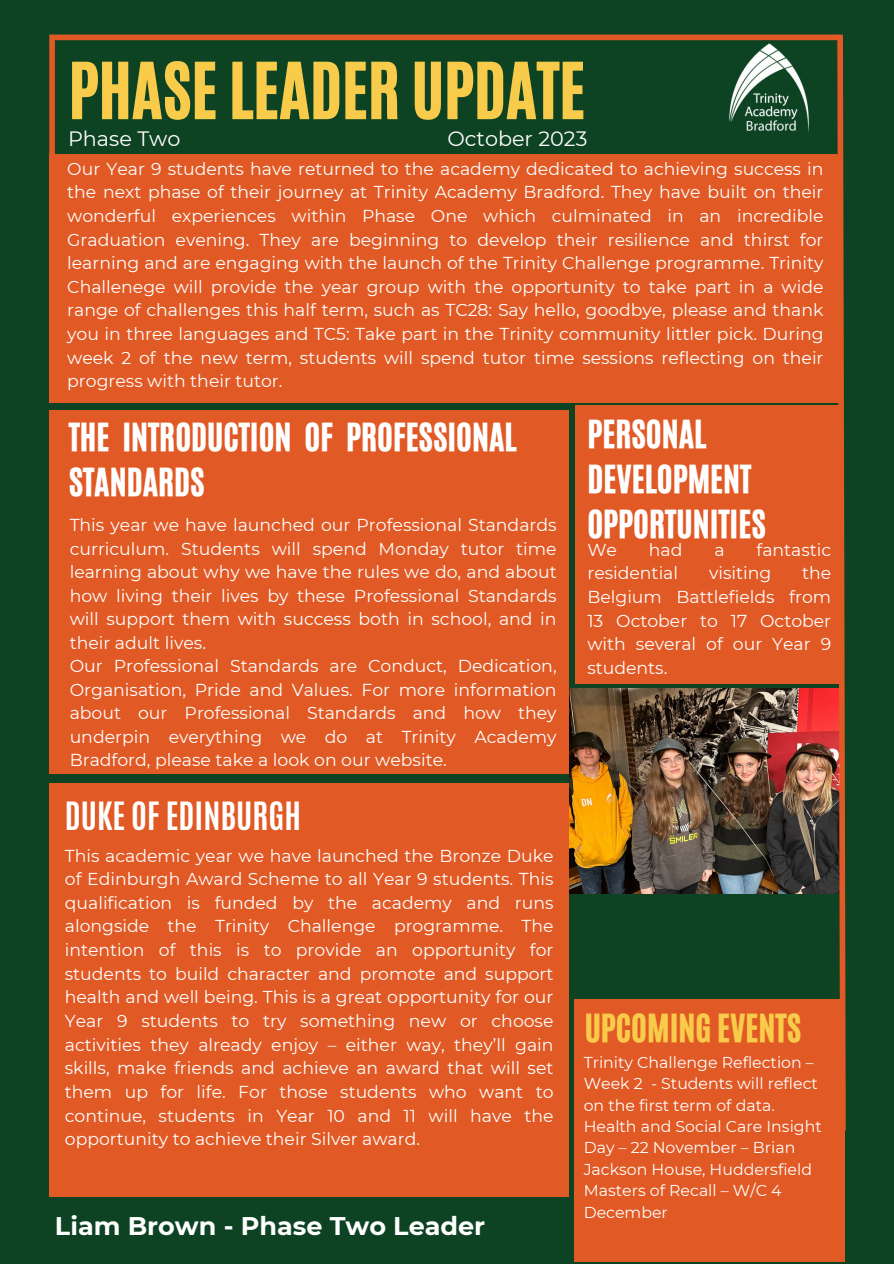
<style>
.page{position:relative;width:894px;height:1264px;background:#fff}
.page>*{position:absolute;margin:0;border:0;box-sizing:border-box;transform-origin:0 0}
.t1{font:64.95px "CA Generated";color:#f9cb4b}
.t2{font:32.55px/45px "CA Generated";color:#fff}
.t3{font:700 32.55px "Antonio";color:#fff}
.t4{font:32.55px "CA Generated";color:#f9cb4b}
.t5{font:700 25.5px "Montserrat";color:#fff}
.t6{font:20.7px "Montserrat";color:#fff}
.t7{font:17.25px/23.7px "Montserrat";color:#fff;text-align:justify}
.t8{font:15.75px/21.3px "Montserrat";color:#fff}
</style>
<div class="page">
<div style="left:0;top:0;width:893px;height:1263px;background:#0d4323"></div>
<img style="left:569px;top:688px;width:265px;height:205px">
<div style="left:49px;top:154px;width:792px;height:248px;background:#e15924"></div>
<div style="left:575px;top:405px;width:266px;height:279px;background:#e15924"></div>
<div style="left:49px;top:410px;width:520px;height:364px;background:#e15924"></div>
<div style="left:574px;top:998px;width:270px;height:263px;background:#e15924"></div>
<div style="left:55px;top:35px;width:783px;height:5px;background:#e15924"></div>
<svg style="left:834px;top:34px;width:12px;height:1101px"></svg>
<div style="left:49px;top:35px;width:6px;height:247px;background:#e15924"></div>
<img style="left:701px;top:40px;width:135px;height:96px">
<div style="left:49px;top:783px;width:520px;height:413px;background:#e15924"></div>
<p class="t1" style="left:69px;top:44px;width:518px">PHASE LEADER UPDATE</p>
<p class="t6" style="left:68px;top:126px;width:114px">Phase Two</p>
<p class="t6" style="left:447px;top:126px;width:141px">October 2023</p>
<p class="t7" style="left:67px;top:156px;width:757px">Our Year 9 students have returned to the academy dedicated to achieving success in the next phase of their journey at Trinity Academy Bradford. They have built on their wonderful experiences within Phase One which culminated in an incredible Graduation evening. They are beginning to develop their resilience and thirst for learning and are engaging with the launch of the Trinity Challenge programme. Trinity Challenege will provide the year group with the opportunity to take part in a wide range of challenges this half term, such as TC28: Say hello, goodbye, please and thank you in three languages and TC5: Take part in the Trinity community littler pick. During week 2 of the new term, students will spend tutor time sessions reflecting on their progress with their tutor.</p>
<p class="t2" style="left:69px;top:415px;width:449px">THE INTRODUCTION OF PROFESSIONAL<br>STANDARDS</p>
<p class="t2" style="left:587px;top:411px;width:180px">PERSONAL<br>DEVELOPMENT<br>OPPORTUNITIES</p>
<p class="t7" style="left:70px;top:513px;width:488px">This year we have launched our Professional Standards curriculum. Students will spend Monday tutor time learning about why we have the rules we do, and about how living their lives by these Professional Standards will support them with success both in school, and in their adult lives.</p>
<p class="t7" style="left:70px;top:654px;width:488px">Our Professional Standards are Conduct, Dedication, Organisation, Pride and Values. For more information about our Professional Standards and how they underpin everything we do at Trinity Academy Bradford, please take a look on our website.</p>
<p class="t7" style="left:587px;top:537px;width:31px">We</p>
<p class="t7" style="left:648px;top:537px;width:35px">had</p>
<p class="t7" style="left:714px;top:537px;width:12px">a</p>
<p class="t7" style="left:756px;top:537px;width:76px">fantastic</p>
<p class="t7" style="left:587px;top:561px;width:92px">residential</p>
<p class="t7" style="left:708px;top:561px;width:64px">visiting</p>
<p class="t7" style="left:587px;top:561px;width:245px;text-indent:215px">the Belgium Battlefields from 13 October to 17 October with several of our Year 9 students.</p>
<p class="t3" style="left:65px;top:793px;width:237px">DUKE OF EDINBURGH</p>
<p class="t7" style="left:65px;top:843px;width:490px">This academic year we have launched the Bronze Duke of Edinburgh Award Scheme to all Year 9 students. This qualification is funded by the academy and runs alongside the Trinity Challenge programme. The intention of this is to provide an opportunity for students to build character and promote and support health and well being. This is a great opportunity for our Year 9 students to try something new or choose activities they already enjoy – either way, they’ll gain skills, make friends and achieve an award that will set them up for life. For those students who want to continue, students in Year 10 and 11 will have the opportunity to achieve their Silver award.</p>
<p class="t5" style="left:55px;top:1210px;width:431px">Liam Brown - Phase Two Leader</p>
<p class="t4" style="left:584px;top:1005px;width:218px">UPCOMING EVENTS</p>
<p class="t8" style="left:583px;top:1051px;width:236px">Trinity Challenge Reflection –<br>Week 2 - Students will reflect on the first term of data.</p>
<p class="t8" style="left:583px;top:1115px;width:239px">Health and Social Care Insight<br>Day – 22 November – Brian<br>Jackson House, Huddersfield</p>
<p class="t8" style="left:583px;top:1179px;width:199px">Masters of Recall – W/C 4<br>December</p>
</div>
